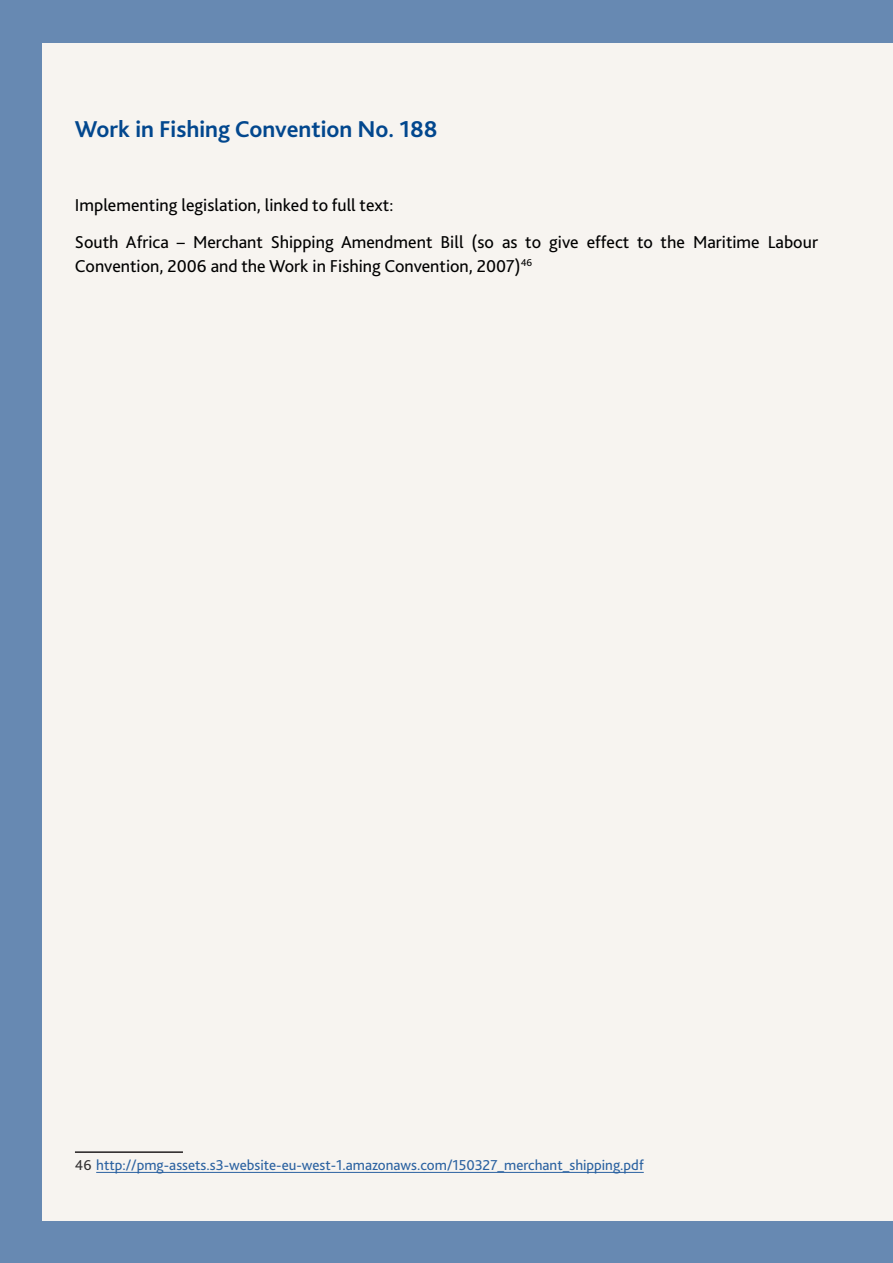
<style>
.page{position:relative;width:893px;height:1263px;background:#6789b2}
.page>*{position:absolute;margin:0;border:0;box-sizing:border-box;transform-origin:0 0}
.Sub-heading{font:700 24px "Bliss 2";color:#02478e}
.t1{font:18px/24px "Bliss 2";color:#000}
.Footnotes{font:15px "Bliss 2";color:#2b62a1}
.s1{color:#312f30}
</style>
<div class="page">
<div style="left:43px;top:43px;width:850px;height:1177px;background:#f7f4f0"></div>
<hr style="left:75px;top:1151px;width:108px;height:2px;background:#231f20">
<hr style="left:96px;top:1172px;width:548px;height:1px;background:#2b62a1">
<p class="Sub-heading" style="left:75px;top:114px;width:364px">Work in Fishing Convention No. 188</p>
<p class="t1" style="left:75px;top:193px;width:320px">Implementing legislation, linked to full text:</p>
<p class="t1" style="left:75px;top:230px;width:745px">South Africa – Merchant Shipping Amendment Bill (so as to give effect to the Maritime Labour<br>Convention, 2006 and the Work in Fishing Convention, 2007)<sup>46</sup></p>
<p class="Footnotes" style="left:75px;top:1156px;width:570px"><span class="s1">46</span> http://pmg-assets.s3-website-eu-west-1.amazonaws.com/150327_merchant_shipping.pdf</p>
</div>
